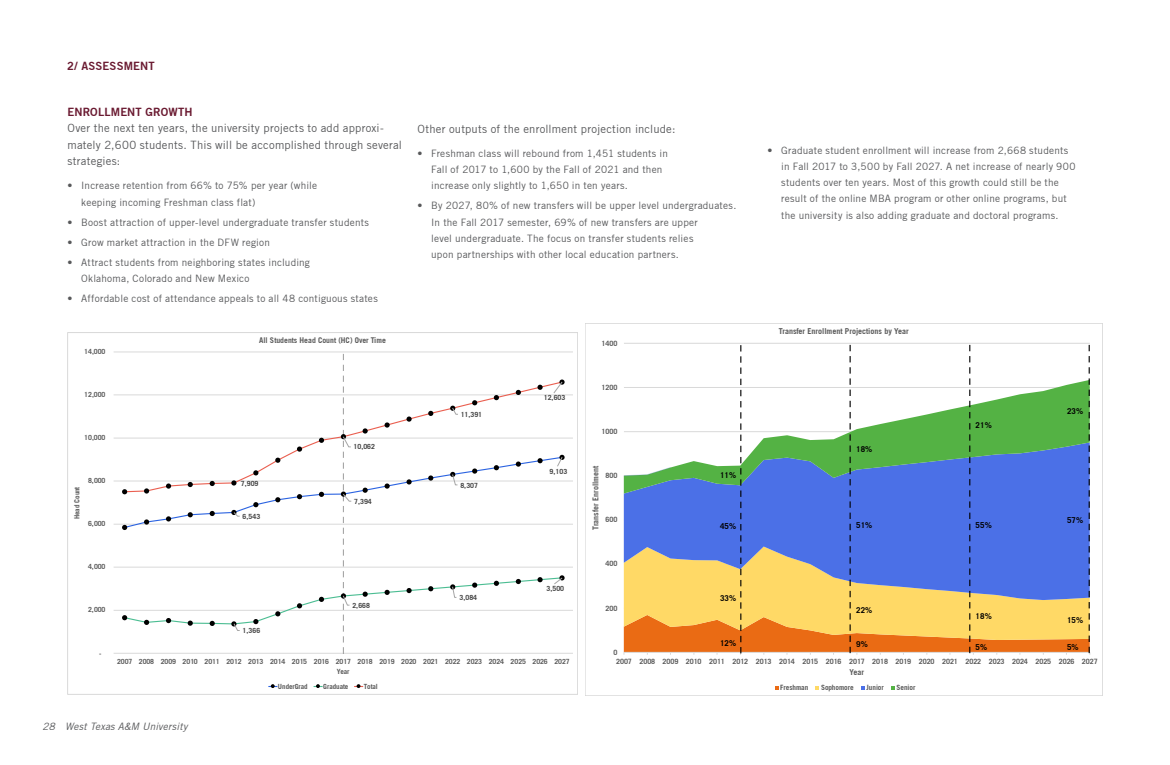
<style>
.page{position:relative;width:1170px;height:765px;background:#fff}
.page>*{position:absolute;margin:0;border:0;box-sizing:border-box;transform-origin:0 0}
._06_Main_Body{font:11.25px/16.2px "Trade Gothic";letter-spacing:.02em;color:#57585a}
._04_Main_Body_Headin{font:11.25px "Trade Gothic Bold Two";letter-spacing:.01em;color:#6a1a31}
.t1{font:10px/16.2px "Trade Gothic";letter-spacing:.025em;color:#57585a}
.t2{font:italic 10px "Trade Gothic";letter-spacing:.015em;color:#57585a}
.t3{font:700 8px "Trade Gothic";color:#595959}
.t4{font:700 8px "Trade Gothic";letter-spacing:.01em;color:#000}
.t5{font:700 7.75px "Trade Gothic";color:#595959}
.t6{font:700 7.25px "Trade Gothic";color:#595959}
.t7{font:700 7px "Trade Gothic";color:#595959}
.t8{font:700 7px "Trade Gothic";color:#404040}
.t9{font:700 7px "Trade Gothic";letter-spacing:-.02em;color:#595959}
</style>
<div class="page">
<svg style="left:775px;top:686px;width:4px;height:4px"></svg>
<svg style="left:816px;top:686px;width:3px;height:4px"></svg>
<svg style="left:861px;top:686px;width:4px;height:4px"></svg>
<svg style="left:891px;top:686px;width:4px;height:4px"></svg>
<svg style="left:624px;top:343px;width:467px;height:312px"></svg>
<hr style="left:114px;top:610px;width:459px;height:1px;background:#d9d9d9">
<hr style="left:114px;top:567px;width:459px;height:1px;background:#d9d9d9">
<hr style="left:114px;top:524px;width:459px;height:1px;background:#d9d9d9">
<hr style="left:114px;top:481px;width:459px;height:1px;background:#d9d9d9">
<hr style="left:114px;top:438px;width:459px;height:1px;background:#d9d9d9">
<hr style="left:114px;top:395px;width:459px;height:1px;background:#d9d9d9">
<hr style="left:114px;top:352px;width:459px;height:1px;background:#d9d9d9">
<hr style="left:114px;top:653px;width:459px;height:1px;background:#d9d9d9">
<svg style="left:122px;top:352px;width:443px;height:302px"></svg>
<svg style="left:269px;top:684px;width:8px;height:4px"></svg>
<svg style="left:314px;top:684px;width:8px;height:4px"></svg>
<svg style="left:355px;top:684px;width:8px;height:4px"></svg>
<p class="_04_Main_Body_Headin" style="left:67px;top:59px;width:89px">2/ ASSESSMENT</p>
<p class="_04_Main_Body_Headin" style="left:68px;top:105px;width:127px">ENROLLMENT GROWTH</p>
<p class="_06_Main_Body" style="left:68px;top:120px;width:336px">Over the next ten years, the university projects to add approxi&shy;mately 2,600 students. This will be accomplished through several strategies:</p>
<p class="t1" style="left:81px;top:178px;width:237px;text-indent:-14px">• Increase retention from 66% to 75% per year (while keeping incoming Freshman class flat)</p>
<p class="t1" style="left:68px;top:214px;width:303px">• Boost attraction of upper-level undergraduate transfer students</p>
<p class="t1" style="left:68px;top:234px;width:204px">• Grow market attraction in the DFW region</p>
<p class="t1" style="left:81px;top:254px;width:230px;text-indent:-14px">• Attract students from neighboring states including<br>Oklahoma, Colorado and New Mexico</p>
<p class="t1" style="left:68px;top:290px;width:312px">• Affordable cost of attendance appeals to all 48 contiguous states</p>
<p class="t7" style="left:84px;top:347px;width:23px">14,000</p>
<p class="t7" style="left:84px;top:390px;width:23px">12,000</p>
<p class="t7" style="left:84px;top:433px;width:23px">10,000</p>
<p class="t9" style="left:73px;top:519px;width:34px;rotate:-90deg">Head Count</p>
<p class="t7" style="left:88px;top:477px;width:19px">8,000</p>
<p class="t7" style="left:88px;top:520px;width:19px">6,000</p>
<p class="t5" style="left:259px;top:336px;width:128px">All Students Head Count (HC) Over Time</p>
<p class="t8" style="left:241px;top:479px;width:19px">7,909</p>
<p class="t8" style="left:243px;top:512px;width:19px">6,543</p>
<p class="t8" style="left:354px;top:443px;width:23px">10,062</p>
<p class="t8" style="left:354px;top:497px;width:19px">7,394</p>
<p class="_06_Main_Body" style="left:418px;top:120px;width:259px">Other outputs of the enrollment projection include:</p>
<p class="t1" style="left:431px;top:145px;width:238px;text-indent:-14px">• Freshman class will rebound from 1,451 students in<br>Fall of 2017 to 1,600 by the Fall of 2021 and then increase only slightly to 1,650 in ten years.</p>
<p class="t1" style="left:431px;top:198px;width:307px;text-indent:-14px">• By 2027, 80% of new transfers will be upper level undergraduates.<br>In the Fall 2017 semester, 69% of new transfers are upper<br>level undergraduate. The focus on transfer students relies<br>upon partnerships with other local education partners.</p>
<p class="t6" style="left:602px;top:339px;width:17px">1400</p>
<p class="t8" style="left:461px;top:410px;width:23px">11,391</p>
<p class="t8" style="left:460px;top:481px;width:19px">8,307</p>
<p class="t8" style="left:544px;top:394px;width:23px">12,603</p>
<p class="t8" style="left:550px;top:467px;width:19px">9,103</p>
<p class="t6" style="left:602px;top:383px;width:17px">1200</p>
<p class="t6" style="left:602px;top:427px;width:17px">1000</p>
<p class="t3" style="left:591px;top:530px;width:65px;rotate:-90deg">Transfer Enrollment</p>
<p class="t6" style="left:606px;top:471px;width:13px">800</p>
<p class="t6" style="left:606px;top:515px;width:13px">600</p>
<p class="t4" style="left:720px;top:470px;width:18px">11%</p>
<p class="t4" style="left:720px;top:521px;width:18px">45%</p>
<p class="t1" style="left:781px;top:142px;width:296px;text-indent:-14px">• Graduate student enrollment will increase from 2,668 students in Fall 2017 to 3,500 by Fall 2027. A net increase of nearly 900 students over ten years. Most of this growth could still be the result of the online MBA program or other online programs, but the university is also adding graduate and doctoral programs.</p>
<p class="t3" style="left:779px;top:327px;width:131px">Transfer Enrollment Projections by Year</p>
<p class="t4" style="left:856px;top:444px;width:18px">18%</p>
<p class="t4" style="left:856px;top:521px;width:18px">51%</p>
<p class="t4" style="left:976px;top:420px;width:18px">21%</p>
<p class="t4" style="left:976px;top:521px;width:18px">55%</p>
<p class="t4" style="left:1067px;top:406px;width:18px">23%</p>
<p class="t4" style="left:1067px;top:515px;width:18px">57%</p>
<p class="t7" style="left:88px;top:563px;width:19px">4,000</p>
<p class="t7" style="left:88px;top:606px;width:19px">2,000</p>
<p class="t7" style="left:99px;top:649px;width:4px">-</p>
<p class="t8" style="left:243px;top:626px;width:19px">1,366</p>
<p class="t8" style="left:352px;top:601px;width:19px">2,668</p>
<p class="t8" style="left:460px;top:593px;width:19px">3,084</p>
<p class="t8" style="left:547px;top:585px;width:19px">3,500</p>
<p class="t7" style="left:117px;top:658px;width:454px">2007 2008 2009 2010 2011 2012 2013 2014 2015 2016 2017 2018 2019 2020 2021 2022 2023 2024 2025 2026 2027</p>
<p class="t7" style="left:337px;top:667px;width:14px">Year</p>
<p class="t7" style="left:278px;top:682px;width:31px">UnderGrad</p>
<p class="t9" style="left:323px;top:682px;width:27px">Graduate</p>
<p class="t7" style="left:364px;top:682px;width:16px">Total</p>
<p class="t2" style="left:42px;top:720px;width:14px">28</p>
<p class="t2" style="left:65px;top:720px;width:124px">West Texas A&amp;M University</p>
<p class="t6" style="left:606px;top:559px;width:13px">400</p>
<p class="t6" style="left:606px;top:603px;width:13px">200</p>
<p class="t6" style="left:613px;top:648px;width:5px">0</p>
<p class="t4" style="left:720px;top:593px;width:18px">33%</p>
<p class="t4" style="left:720px;top:638px;width:18px">12%</p>
<p class="t4" style="left:856px;top:605px;width:18px">22%</p>
<p class="t4" style="left:856px;top:639px;width:13px">9%</p>
<p class="t4" style="left:976px;top:611px;width:18px">18%</p>
<p class="t4" style="left:976px;top:642px;width:13px">5%</p>
<p class="t4" style="left:1067px;top:615px;width:18px">15%</p>
<p class="t4" style="left:1067px;top:642px;width:13px">5%</p>
<p class="t6" style="left:616px;top:657px;width:483px">2007 2008 2009 2010 2011 2012 2013 2014 2015 2016 2017 2018 2019 2020 2021 2022 2023 2024 2025 2026 2027</p>
<p class="t3" style="left:850px;top:667px;width:16px">Year</p>
<p class="t6" style="left:780px;top:683px;width:30px">Freshman</p>
<p class="t6" style="left:821px;top:683px;width:34px">Sophomore</p>
<p class="t6" style="left:866px;top:683px;width:19px">Junior</p>
<p class="t6" style="left:897px;top:683px;width:20px">Senior</p>
</div>
